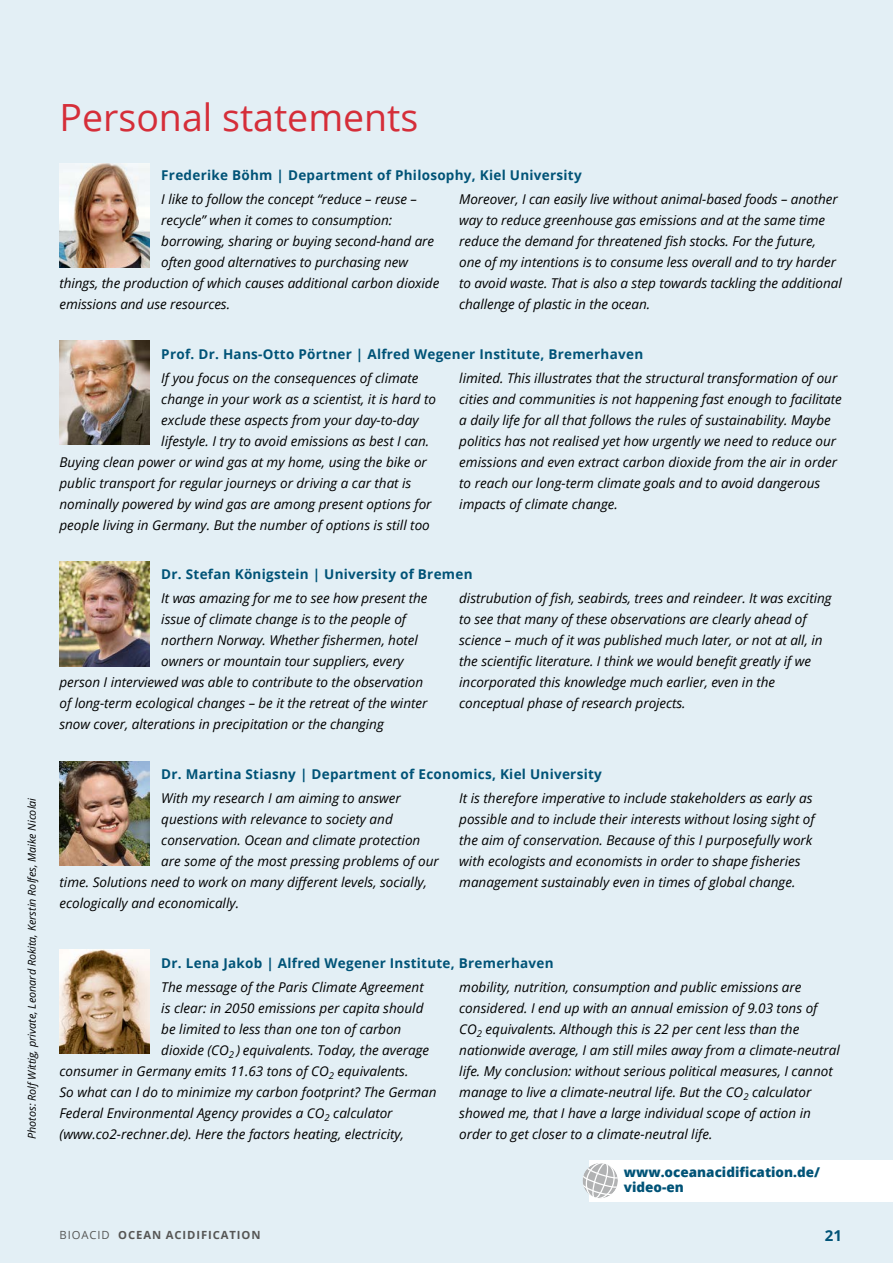
<style>
.page{position:relative;width:893px;height:1263px;background:#e3eff5}
.page>*{position:absolute;margin:0;border:0;box-sizing:border-box;transform-origin:0 0}
.t1{font:37.5px "Open Sans";color:#d52e39}
.t2{font:700 15px "Open Sans";color:#005377}
.t3{font:italic 13.5px/21px "Open Sans";color:#000}
.t4{font:700 13.5px "Open Sans";letter-spacing:.02em;color:#005377}
.t5{font:800 13.5px/15px "Open Sans";color:#005377}
.t6{font:700 11.25px "Open Sans";letter-spacing:.08em;color:#565655}
.t7{font:italic 10.8px "Open Sans";color:#000}
.s1{font-weight:400}
</style>
<div class="page">
<div style="left:589px;top:1160px;width:304px;height:41px;background:#fff"></div>
<svg style="left:582px;top:1163px;width:36px;height:35px"></svg>
<img style="left:60px;top:163px;width:90px;height:104px">
<img style="left:60px;top:761px;width:90px;height:104px">
<img style="left:60px;top:950px;width:90px;height:104px">
<img style="left:60px;top:341px;width:90px;height:104px">
<img style="left:60px;top:562px;width:90px;height:104px">
<p class="t7" style="left:25px;top:1139px;width:343px;rotate:-90deg">Photos: RolfWittig, private, Leonard Rokita, Kerstin Rolfes, Maike Nicolai</p>
<h1 class="t1" style="left:60px;top:91px;width:360px">Personal statements</h1>
<p class="t4" style="left:161px;top:166px;width:422px">Frederike Böhm | Department of Philosophy, Kiel University</p>
<p class="t3" style="left:161px;top:189px;width:257px">I like to follow the concept “reduce – reuse –</p>
<p class="t3" style="left:161px;top:210px;width:232px">recycle” when it comes to consumption:</p>
<p class="t3" style="left:161px;top:231px;width:274px">borrowing, sharing or buying second-hand are</p>
<p class="t3" style="left:161px;top:252px;width:248px">often good alternatives to purchasing new</p>
<p class="t3" style="left:60px;top:273px;width:381px">things, the production of which causes additional carbon dioxide</p>
<p class="t3" style="left:60px;top:294px;width:172px">emissions and use resources.</p>
<p class="t3" style="left:459px;top:189px;width:384px">Moreover, I can easily live without animal-based foods – another way to reduce greenhouse gas emissions and at the same time reduce the demand for threatened fish stocks. For the future,<br>one of my intentions is to consume less overall and to try harder to avoid waste. That is also a step towards tackling the additional challenge of plastic in the ocean.</p>
<p class="t4" style="left:161px;top:344px;width:483px">Prof. Dr. Hans-Otto Pörtner | Alfred Wegener Institute, Bremerhaven</p>
<p class="t3" style="left:161px;top:367px;width:259px">If you focus on the consequences of climate</p>
<p class="t3" style="left:161px;top:388px;width:276px">change in your work as a scientist, it is hard to</p>
<p class="t3" style="left:161px;top:409px;width:259px">exclude these aspects from your day-to-day</p>
<p class="t3" style="left:161px;top:430px;width:270px">lifestyle. I try to avoid emissions as best I can.</p>
<p class="t3" style="left:60px;top:451px;width:369px">Buying clean power or wind gas at my home, using the bike or</p>
<p class="t3" style="left:60px;top:472px;width:353px">public transport for regular journeys or driving a car that is</p>
<p class="t3" style="left:60px;top:493px;width:374px">nominally powered by wind gas are among present options for</p>
<p class="t3" style="left:60px;top:514px;width:372px">people living in Germany. But the number of options is still too</p>
<p class="t3" style="left:459px;top:367px;width:384px">limited. This illustrates that the structural transformation of our cities and communities is not happening fast enough to facilitate a daily life for all that follows the rules of sustainability. Maybe politics has not realised yet how urgently we need to reduce our emissions and even extract carbon dioxide from the air in order to reach our long-term climate goals and to avoid dangerous impacts of climate change.</p>
<p class="t4" style="left:161px;top:565px;width:313px">Dr. Stefan Königstein | University of Bremen</p>
<p class="t3" style="left:161px;top:588px;width:268px">It was amazing for me to see how present the</p>
<p class="t3" style="left:161px;top:609px;width:246px">issue of climate change is to the people of</p>
<p class="t3" style="left:161px;top:630px;width:258px">northern Norway. Whether fishermen, hotel</p>
<p class="t3" style="left:161px;top:651px;width:244px">owners or mountain tour suppliers, every</p>
<p class="t3" style="left:60px;top:672px;width:365px">person I interviewed was able to contribute to the observation</p>
<p class="t3" style="left:60px;top:693px;width:369px">of long-term ecological changes – be it the retreat of the winter</p>
<p class="t3" style="left:60px;top:714px;width:326px">snow cover, alterations in precipitation or the changing</p>
<p class="t3" style="left:459px;top:588px;width:374px">distrubution of fish, seabirds, trees and reindeer. It was exciting to see that many of these observations are clearly ahead of science – much of it was published much later, or not at all, in the scientific literature. I think we would benefit greatly if we incorporated this knowledge much earlier, even in the conceptual phase of research projects.</p>
<p class="t4" style="left:161px;top:764px;width:442px">Dr. Martina Stiasny | Department of Economics, Kiel University</p>
<p class="t3" style="left:161px;top:787px;width:241px">With my research I am aiming to answer</p>
<p class="t3" style="left:161px;top:808px;width:233px">questions with relevance to society and</p>
<p class="t3" style="left:161px;top:829px;width:261px">conservation. Ocean and climate protection</p>
<p class="t3" style="left:161px;top:850px;width:279px">are some of the most pressing problems of our</p>
<p class="t3" style="left:60px;top:871px;width:369px">time. Solutions need to work on many different levels, socially,</p>
<p class="t3" style="left:60px;top:892px;width:181px">ecologically and economically.</p>
<p class="t3" style="left:459px;top:787px;width:357px">It is therefore imperative to include stakeholders as early as possible and to include their interests without losing sight of the aim of conservation. Because of this I purposefully work with ecologists and economists in order to shape fisheries management sustainably even in times of global change.</p>
<p class="t4" style="left:161px;top:953px;width:394px">Dr. Lena Jakob | Alfred Wegener Institute, Bremerhaven</p>
<p class="t3" style="left:161px;top:976px;width:264px">The message of the Paris Climate Agreement</p>
<p class="t3" style="left:161px;top:997px;width:264px">is clear: in 2050 emissions per capita should</p>
<p class="t3" style="left:161px;top:1018px;width:242px">be limited to less than one ton of carbon</p>
<p class="t3" style="left:161px;top:1039px;width:269px">dioxide (CO<sub>2</sub> ) equivalents. Today, the average</p>
<p class="t3" style="left:60px;top:1060px;width:350px">consumer in Germany emits 11.63 tons of CO<sub>2</sub> equivalents.</p>
<p class="t3" style="left:60px;top:1081px;width:379px">So what can I do to minimize my carbon footprint? The German</p>
<p class="t3" style="left:60px;top:1102px;width:335px">Federal Environmental Agency provides a CO<sub>2</sub> calculator</p>
<p class="t3" style="left:60px;top:1123px;width:346px">(www.co2-rechner.de). Here the factors heating, electricity,</p>
<p class="t3" style="left:459px;top:976px;width:382px">mobility, nutrition, consumption and public emissions are considered. I end up with an annual emission of 9.03 tons of CO<sub>2</sub> equivalents. Although this is 22 per cent less than the nationwide average, I am still miles away from a climate-neutral life. My conclusion: without serious political measures, I cannot manage to live a climate-neutral life. But the CO<sub>2</sub> calculator showed me, that I have a large individual scope of action in order to get closer to a climate-neutral life.</p>
<p class="t5" style="left:624px;top:1164px;width:198px">www.oceanacidification.de/ video-en</p>
<p class="t6" style="left:60px;top:1227px;width:203px"><span class="s1">BIOACID</span> OCEAN ACIDIFICATION</p>
<p class="t2" style="left:825px;top:1225px;width:19px">21</p>
</div>
